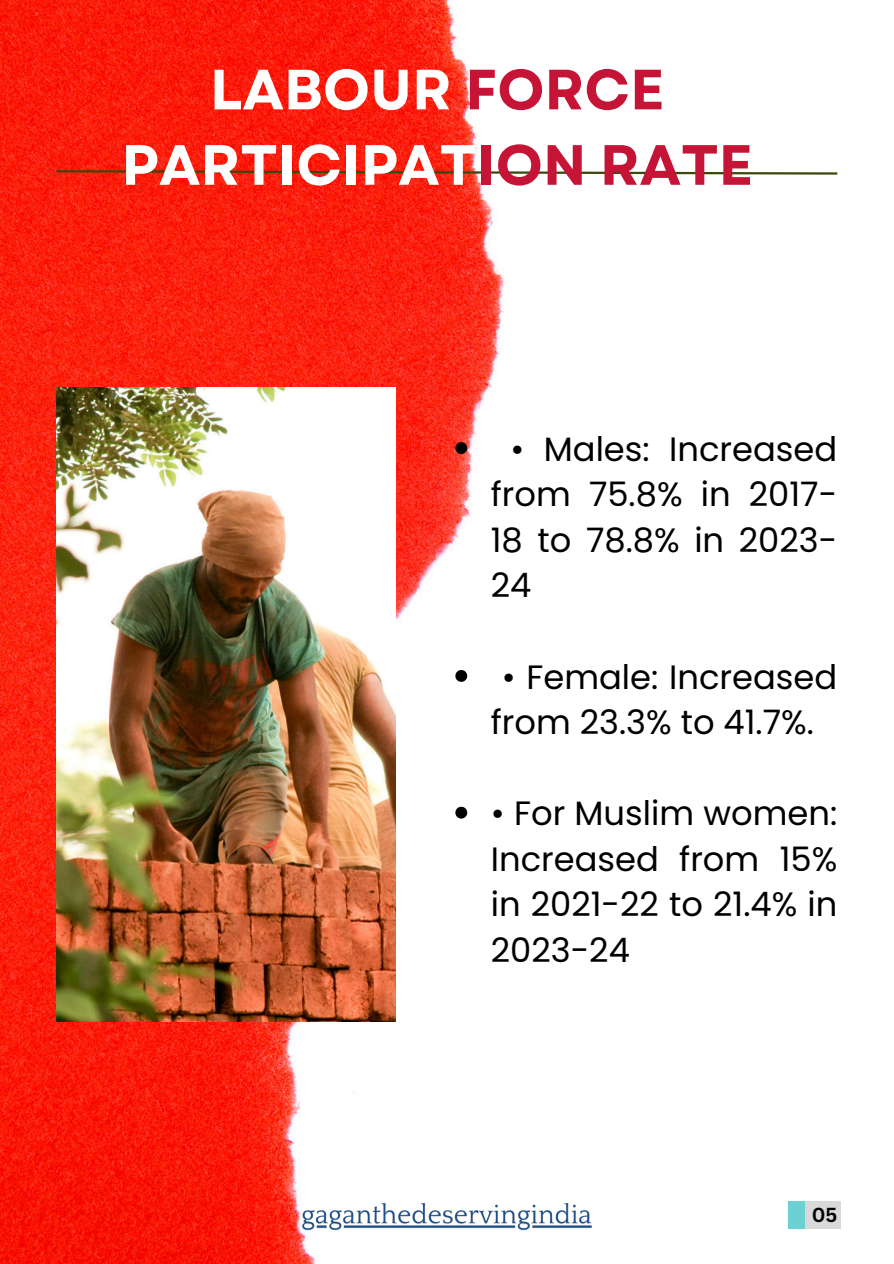
<style>
.page{position:relative;width:894px;height:1264px;background:#fff}
.page>*{position:absolute;margin:0;border:0;box-sizing:border-box;transform-origin:0 0}
.t1{font:700 56.55px/75.3px "Garet";color:#fff;text-align:center}
.t2{font:33.75px/45.6px "Poppins";color:#000;text-align:justify}
.t3{font:700 19.8px "Canva Sans";color:#000}
.s1{color:#c51436}
</style>
<div class="page">
<img style="left:0;top:0;width:841px;height:1263px">
<img style="left:56px;top:387px;width:339px;height:634px">
<svg style="left:54px;top:169px;width:785px;height:7px"></svg>
<div style="left:793px;top:1201px;width:47px;height:27px;background:#d9d9d9"></div>
<div style="left:787px;top:1201px;width:17px;height:27px;background:#6bd1d3"></div>
<svg style="left:455px;top:442px;width:12px;height:12px"></svg>
<svg style="left:455px;top:670px;width:12px;height:12px"></svg>
<svg style="left:455px;top:806px;width:12px;height:12px"></svg>
<img style="left:298px;top:1200px;width:297px;height:33px">
<p class="t1" style="left:121px;top:52px;width:633px">LABOUR <span class="s1">FORCE<br></span>PARTICIPAT<span class="s1">ION RATE</span></p>
<h1 class="t2" style="left:490px;top:426px;width:348px;text-indent:20px">• Males: Increased from 75.8% in 2017- 18 to 78.8% in 2023- 24</h1>
<p class="t2" style="left:490px;top:654px;width:348px;text-indent:11px">• Female: Increased from 23.3% to 41.7%.</p>
<p class="t2" style="left:490px;top:790px;width:348px">• For Muslim women:<br>Increased from 15% in 2021-22 to 21.4% in 2023-24</p>
<p class="t3" style="left:811px;top:1200px;width:27px">05</p>
</div>
